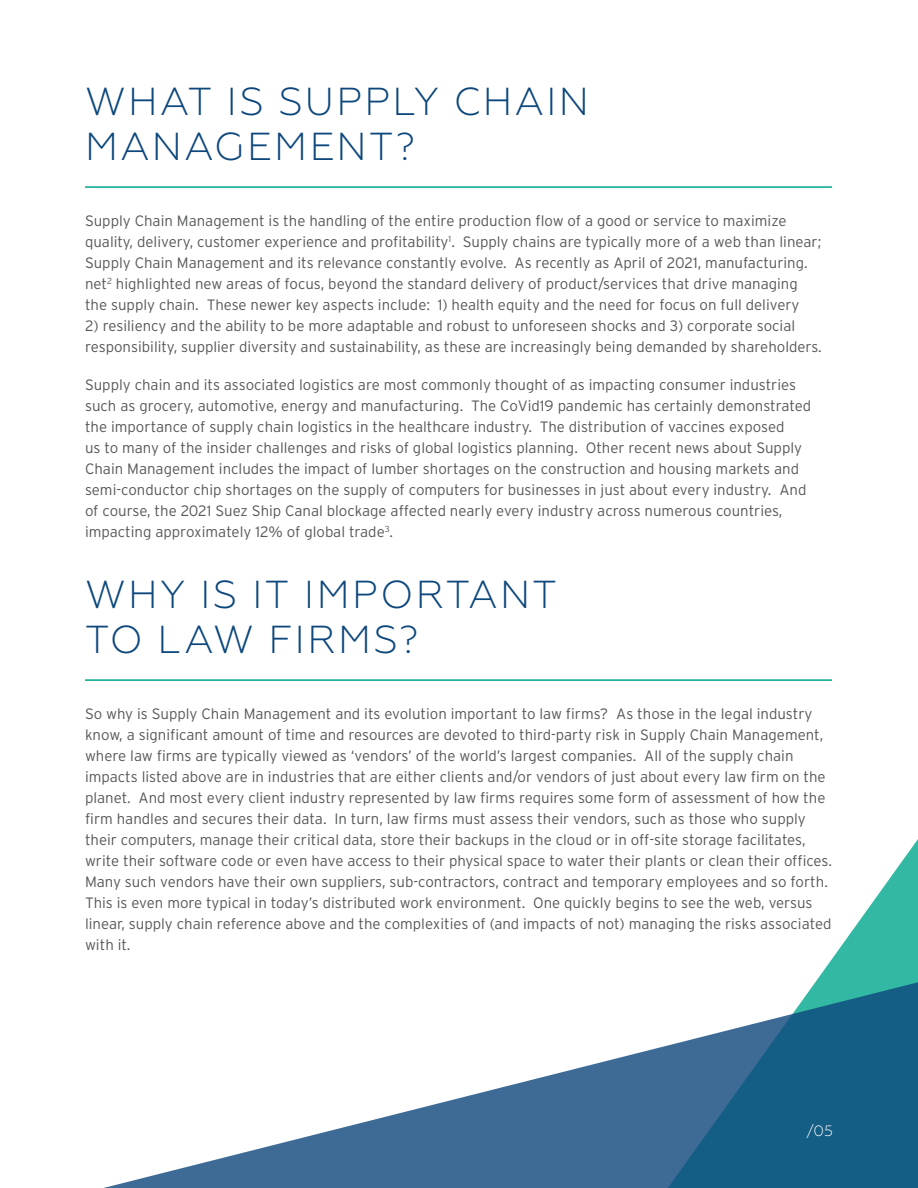
<style>
.page{position:relative;width:918px;height:1188px;background:#fff}
.page>*{position:absolute;margin:0;border:0;box-sizing:border-box;transform-origin:0 0}
.HEADLINE{font:300 39px/45px "Geometria";letter-spacing:.06em;color:#0d477c}
.Body_Copy{font:300 15px/21px "Interstate";color:#57585a}
.t1{font:300 15px "Geometria";color:#fff}
</style>
<div class="page">
<hr style="left:85px;top:186px;width:747px;height:2px;background:#00a78e">
<hr style="left:85px;top:679px;width:747px;height:2px;background:#00a78e">
<svg style="left:867px;top:839px;width:51px;height:71px"></svg>
<svg style="left:104px;top:910px;width:814px;height:278px"></svg>
<p class="HEADLINE" style="left:85px;top:79px;width:505px">WHAT IS SUPPLY CHAIN<br>MANAGEMENT?</p>
<p class="Body_Copy" style="left:85px;top:210px;width:738px">Supply Chain Management is the handling of the entire production flow of a good or service to maximize quality, delivery, customer experience and profitability<sup>1</sup>. Supply chains are typically more of a web than linear; Supply Chain Management and its relevance constantly evolve. As recently as April of 2021, manufacturing. net<sup>2</sup> highlighted new areas of focus, beyond the standard delivery of product/services that drive managing the supply chain. These newer key aspects include: 1) health equity and the need for focus on full delivery</p>
<p class="Body_Copy" style="left:85px;top:315px;width:738px">2) resiliency and the ability to be more adaptable and robust to unforeseen shocks and 3) corporate social responsibility, supplier diversity and sustainability, as these are increasingly being demanded by shareholders.</p>
<p class="Body_Copy" style="left:85px;top:374px;width:728px">Supply chain and its associated logistics are most commonly thought of as impacting consumer industries such as grocery, automotive, energy and manufacturing. The CoVid19 pandemic has certainly demonstrated the importance of supply chain logistics in the healthcare industry. The distribution of vaccines exposed<br>us to many of the insider challenges and risks of global logistics planning. Other recent news about Supply Chain Management includes the impact of lumber shortages on the construction and housing markets and semi-conductor chip shortages on the supply of computers for businesses in just about every industry. And of course, the 2021 Suez Ship Canal blockage affected nearly every industry across numerous countries, impacting approximately 12% of global trade<sup>3</sup>.</p>
<p class="HEADLINE" style="left:85px;top:572px;width:473px">WHY IS IT IMPORTANT<br>TO LAW FIRMS?</p>
<p class="Body_Copy" style="left:85px;top:703px;width:748px">So why is Supply Chain Management and its evolution important to law firms? As those in the legal industry know, a significant amount of time and resources are devoted to third-party risk in Supply Chain Management, where law firms are typically viewed as ‘vendors’ of the world’s largest companies. All of the supply chain impacts listed above are in industries that are either clients and/or vendors of just about every law firm on the planet. And most every client industry represented by law firms requires some form of assessment of how the firm handles and secures their data. In turn, law firms must assess their vendors, such as those who supply their computers, manage their critical data, store their backups in the cloud or in off-site storage facilitates, write their software code or even have access to their physical space to water their plants or clean their offices.<br>Many such vendors have their own suppliers, sub-contractors, contract and temporary employees and so forth.<br>This is even more typical in today’s distributed work environment. One quickly begins to see the web, versus linear, supply chain reference above and the complexities of (and impacts of not) managing the risks associated with it.</p>
<p class="t1" style="left:806px;top:1122px;width:28px">/05</p>
</div>
